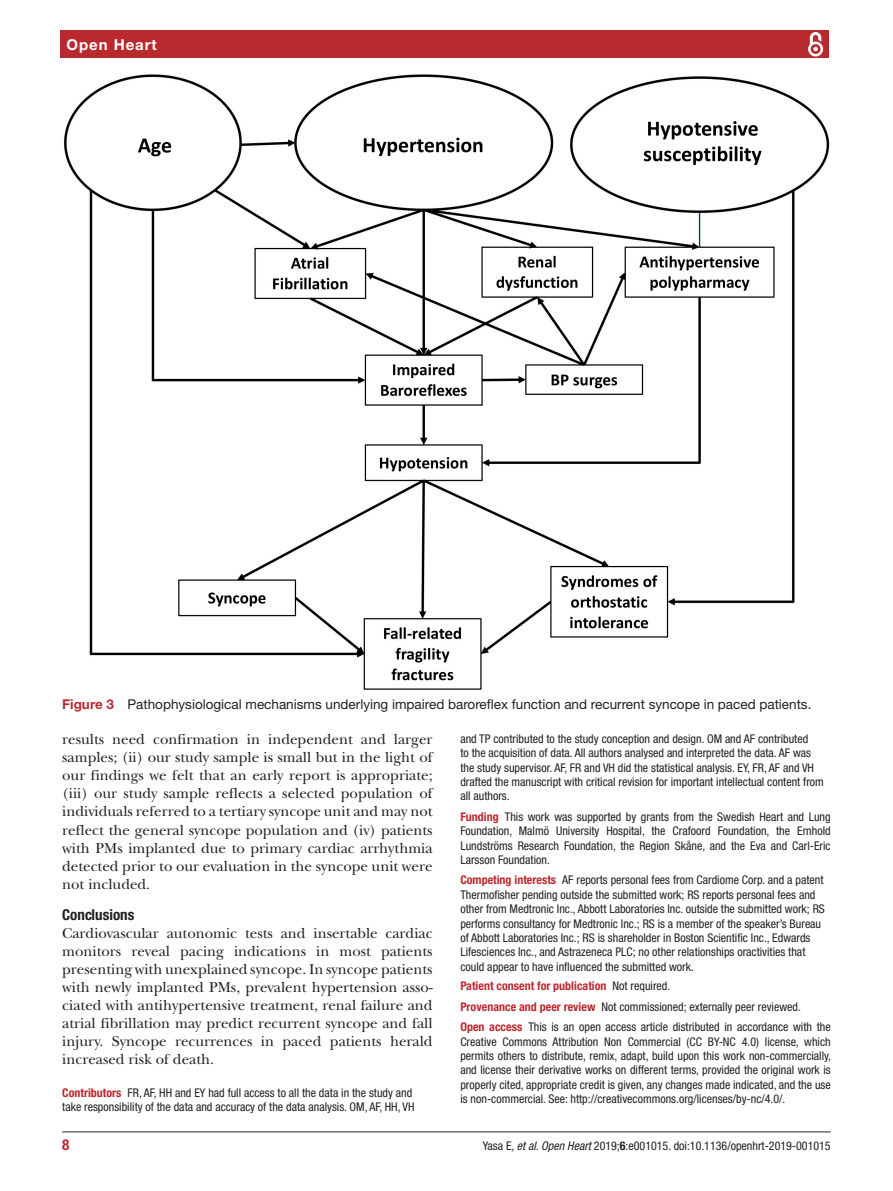
<style>
.page{position:relative;width:893px;height:1191px;background:#fff}
.page>*{position:absolute;margin:0;border:0;box-sizing:border-box;transform-origin:0 0}
.t1{font:15px/18px "New Baskerville";color:#231f20;text-align:justify}
.t2{font:700 condensed 15px "Helvetica Neue LT Std";color:#231f20}
.t3{font:700 15px "Helvetica Neue LT Std";letter-spacing:.065em;color:#fff}
.t4{font:700 condensed 15px "Helvetica Neue LT Std";color:#b9292e}
.t5{font:13.5px "Helvetica Neue LT Std";color:#231f20}
.t6{font:condensed 12px/14.4px "Helvetica Neue LT Std";color:#231f20}
.s1{font-weight:700;color:#b9292e}
.s2{font-style:italic}
.s3{font-weight:700}
</style>
<div class="page">
<div style="left:61px;top:31px;width:768px;height:27px;background:#b9292e"></div>
<hr style="left:62px;top:1131px;width:769px;height:1px;background:#231f20">
<svg style="left:808px;top:32px;width:15px;height:25px"></svg>
<div style="left:812px;top:45px;width:7px;height:8px;border:1px solid #b9292e;border-radius:50%"></div>
<img style="left:64px;top:74px;width:766px;height:616px">
<p class="t3" style="left:66px;top:35px;width:92px">Open Heart</p>
<p class="t5" style="left:62px;top:696px;width:751px"><span class="s1">Figure 3</span> Pathophysiological mechanisms underlying impaired baroreflex function and recurrent syncope in paced patients.</p>
<p class="t1" style="left:62px;top:730px;width:372px">results need confirmation in independent and larger samples; (ii) our study sample is small but in the light of our findings we felt that an early report is appropriate; (iii) our study sample reflects a selected population of individuals referred to a tertiary syncope unit and may not reflect the general syncope population and (iv) patients with PMs implanted due to primary cardiac arrhythmia detected prior to our evaluation in the syncope unit were not included.</p>
<p class="t2" style="left:62px;top:905px;width:74px">Conclusions</p>
<p class="t1" style="left:62px;top:924px;width:372px">Cardiovascular autonomic tests and insertable cardiac monitors reveal pacing indications in most patients presenting with unexplained syncope. In syncope patients with newly implanted PMs, prevalent hypertension asso&shy;ciated with antihypertensive treatment, renal failure and atrial fibrillation may predict recurrent syncope and fall injury. Syncope recurrences in paced patients herald increased risk of death.</p>
<p class="t6" style="left:62px;top:1085px;width:354px"><span class="s1">Contributors</span> FR, AF, HH and EY had full access to all the data in the study and take responsibility of the data and accuracy of the data analysis. OM, AF, HH, VH</p>
<p class="t6" style="left:460px;top:731px;width:365px">and TP contributed to the study conception and design. OM and AF contributed<br>to the acquisition of data. All authors analysed and interpreted the data. AF was the study supervisor. AF, FR and VH did the statistical analysis. EY, FR, AF and VH drafted the manuscript with critical revision for important intellectual content from all authors.</p>
<p class="t6" style="left:460px;top:809px;width:372px;text-align:justify"><span class="s1">Funding</span> This work was supported by grants from the Swedish Heart and Lung Foundation, Malmö University Hospital, the Crafoord Foundation, the Ernhold Lundströms Research Foundation, the Region Skåne, and the Eva and Carl-Eric Larsson Foundation.</p>
<p class="t6" style="left:460px;top:873px;width:366px"><span class="s1">Competing interests</span> AF reports personal fees from Cardiome Corp. and a patent Thermofisher pending outside the submitted work; RS reports personal fees and other from Medtronic Inc., Abbott Laboratories Inc. outside the submitted work; RS performs consultancy for Medtronic Inc.; RS is a member of the speaker’s Bureau of Abbott Laboratories Inc.; RS is shareholder in Boston Scientific Inc., Edwards Lifesciences Inc., and Astrazeneca PLC; no other relationships oractivities that could appear to have influenced the submitted work.</p>
<p class="t6" style="left:460px;top:976px;width:372px;line-height:20.4px"><span class="s1">Patient consent for publication</span> Not required.<br><span class="s1">Provenance and peer review</span> Not commissioned; externally peer reviewed.<br><span class="s1">Open access</span> This is an open access article distributed in accordance with the</p>
<p class="t6" style="left:460px;top:1034px;width:372px;text-align:justify">Creative Commons Attribution Non Commercial (CC BY-NC 4.0) license, which permits others to distribute, remix, adapt, build upon this work non-commercially, and license their derivative works on different terms, provided the original work is properly cited, appropriate credit is given, any changes made indicated, and the use is non-commercial. See: http://creativecommons.org/licenses/by-nc/4.0/.</p>
<p class="t4" style="left:62px;top:1135px;width:9px">8</p>
<p class="t6" style="left:483px;top:1138px;width:349px">Yasa E<span class="s2">, et al. Open Heart</span> 2019;<span class="s3">6</span>:e001015. doi:10.1136/openhrt-2019-001015</p>
</div>
